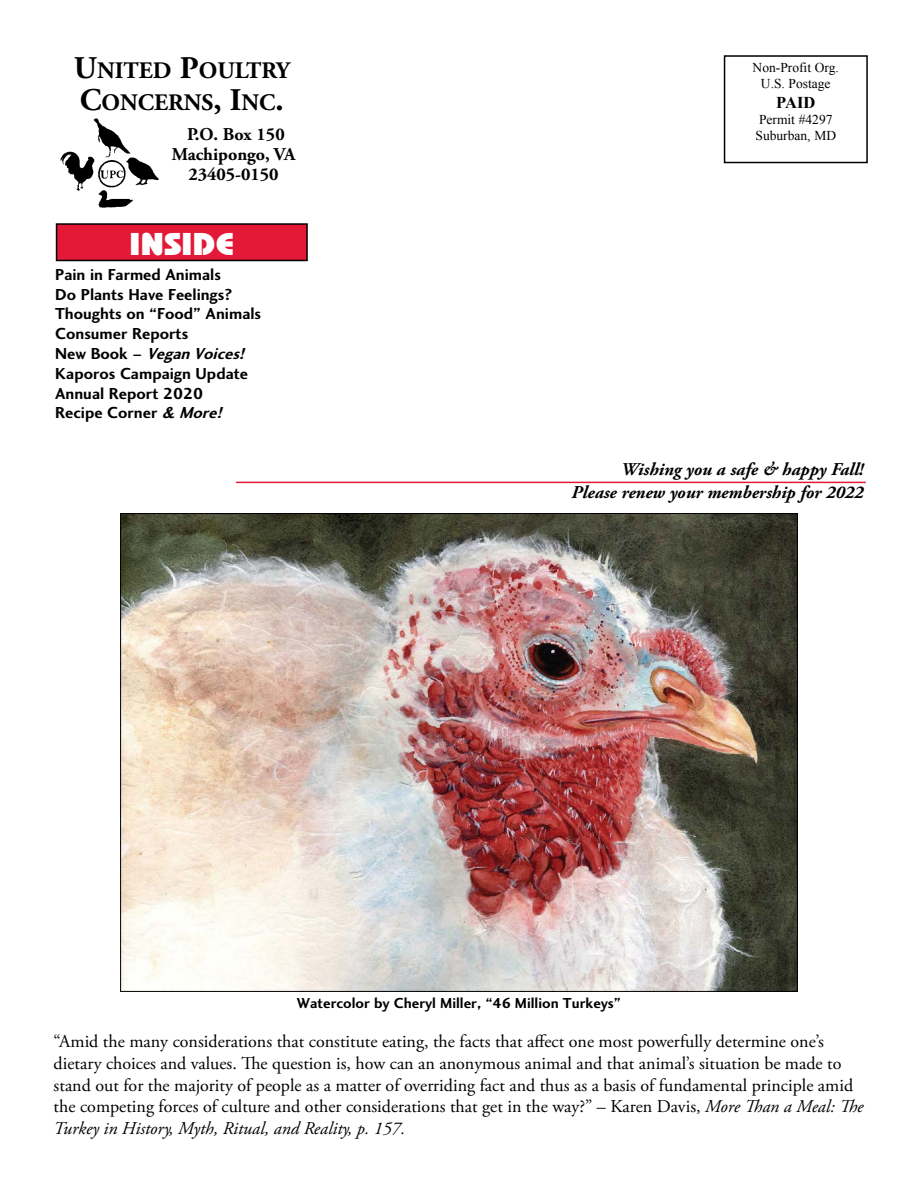
<style>
.page{position:relative;width:918px;height:1188px;background:#fff}
.page>*{position:absolute;margin:0;border:0;box-sizing:border-box;transform-origin:0 0}
.t1{font:800 31.5px "Bauhaus";color:#fff;scale:1.1 1}
.t2{font:700 23.7px/31.5px "Adobe Garamond Pro";color:#000}
.t3{font:18px/21.6px "Adobe Garamond Pro";color:#000}
.t4{font:italic 700 18px/22.5px "Adobe Garamond Pro";color:#000;text-align:right}
.t5{font:700 18px/20.2px "Adobe Garamond Pro";color:#000;text-align:center}
.t6{font:16.5px/19.8px "Charlotte Sans Bold Plain";color:#000}
.t7{font:700 16.5px "Times New Roman";color:#000}
.t8{font:15px "Charlotte Sans Bold Plain";color:#000}
.t9{font:13.5px/16.2px "Times New Roman";color:#000;text-align:center}
.s1{font-size:31.5px}
.s2{font-style:italic}
</style>
<div class="page">
<div style="left:724px;top:55px;width:144px;height:108px;border:2px solid #000"></div>
<div style="left:57px;top:224px;width:250px;height:36px;background:#e31937"></div>
<div style="left:56px;top:223px;width:252px;height:38px;border:2px solid #000"></div>
<img style="left:61px;top:119px;width:97px;height:89px">
<hr style="left:236px;top:482px;width:630px;height:1px;background:#e31937">
<img style="left:122px;top:515px;width:674px;height:475px">
<h2 class="t2" style="left:74px;top:55px;width:218px"><span class="s1">U</span>NITED <span class="s1">P</span>OULTRY<br><span class="s1">C</span>ONCERNS<span class="s1">, I</span>NC<span class="s1">.</span></h2>
<p class="t5" style="left:172px;top:124px;width:125px">P.O. Box 150<br>Machipongo, VA<br>23405-0150</p>
<h1 class="t1" style="left:129px;top:225px;width:97px">INSIDE</h1>
<p class="t6" style="left:55px;top:265px;width:208px">Pain in Farmed Animals<br>Do Plants Have Feelings?<br>Thoughts on “Food” Animals<br>Consumer Reports<br>N e w B o o k – <span class="s2">VeganVoices!<br></span>Kaporos Campaign Update<br>Annual Report 2020<br>Recipe Corner <span class="s2">&amp; More!</span></p>
<p class="t9" style="left:753px;top:59px;width:88px">Non-Profit Org.<br>U.S. Postage</p>
<p class="t7" style="left:776px;top:91px;width:41px">PAID</p>
<p class="t9" style="left:756px;top:111px;width:82px;text-align:left">Permit #4297<br>Suburban, MD</p>
<p class="t4" style="left:572px;top:459px;width:294px">Wishing you a safe &amp; happy Fall!<br>Please renew your membership for 2022</p>
<p class="t8" style="left:297px;top:994px;width:326px">Watercolor by Cheryl Miller, “46 Million Turkeys”</p>
<p class="t3" style="left:54px;top:1032px;width:811px">“Amid the many considerations that constitute eating, the facts that affect one most powerfully determine one’s dietary choices and values. The question is, how can an anonymous animal and that animal’s situation be made to stand out for the majority of people as a matter of overriding fact and thus as a basis of fundamental principle amid the competing forces of culture and other considerations that get in the way?” – Karen Davis, <span class="s2">More Than a Meal: The Turkey in History, Myth, Ritual, and Reality, p. 157.</span></p>
</div>
